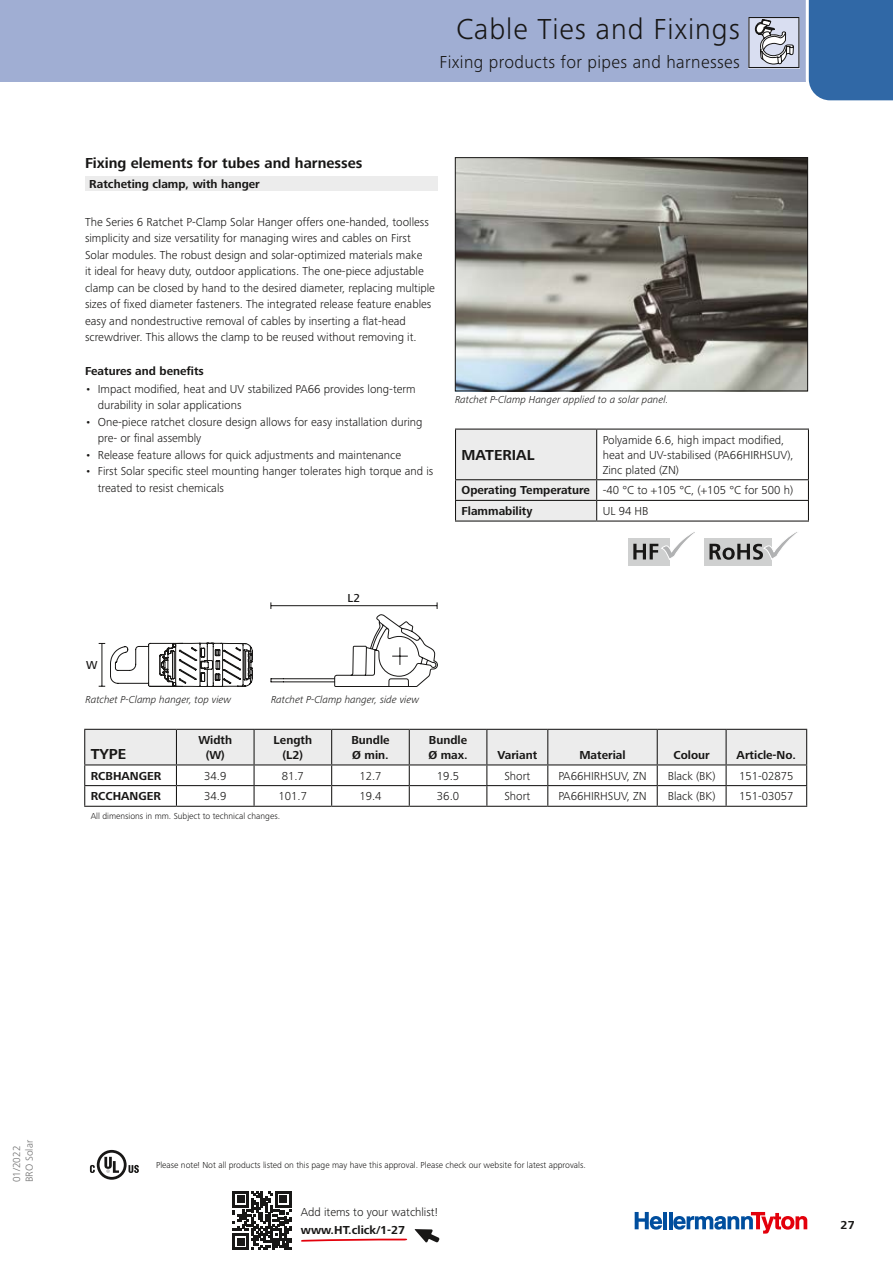
<style>
.page{position:relative;width:893px;height:1263px;background:#fff}
.page>*{position:absolute;margin:0;border:0;box-sizing:border-box;transform-origin:0 0}
.t1{font:300 30px "Frutiger Next LTW1 G";letter-spacing:.03em;color:#181716}
.t2{font:300 18px "Frutiger Next LTW1 G";letter-spacing:.02em;color:#181716}
.t3{font:700 15px "Frutiger Next LTW1 G";color:#181716}
.t4{font:300 12px/16.5px "Frutiger Next LTW1 G";color:#181716}
.t5{font:700 12px/15px "Frutiger Next LTW1 G";color:#181716}
.t6{font:500 12px "Frutiger Next LTW1 G";color:#181716}
.t7{font:italic 300 10.5px "Frutiger Next LTW1 G";color:#181716}
.t8{font:300 10.5px/12.6px "Frutiger Next LTW1 G";color:#6e6e6e}
.t9{font:300 9px "Frutiger Next LTW1 G";color:#181716}
.s1{font-weight:300}
.s2{font-weight:700}
.s3{font-weight:700;color:#fff}
</style>
<div class="page">
<hr style="left:663px;top:1212px;width:4px;height:17px;background:#004e9e">
<hr style="left:669px;top:1212px;width:3px;height:17px;background:#004e9e">
<svg style="left:635px;top:1212px;width:27px;height:17px"></svg>
<svg style="left:673px;top:1212px;width:134px;height:21px"></svg>
<div style="left:0;top:0;width:808px;height:82px;background:#a0aed3"></div>
<svg style="left:301px;top:1238px;width:106px;height:4px"></svg>
<svg style="left:748px;top:0;width:145px;height:101px"></svg>
<img style="left:457px;top:159px;width:349px;height:230px">
<div style="left:455px;top:157px;width:353px;height:234px;border:1px solid #181716"></div>
<svg style="left:414px;top:1229px;width:26px;height:14px"></svg>
<svg style="left:455px;top:429px;width:354px;height:137px"></svg>
<svg style="left:99px;top:643px;width:154px;height:44px"></svg>
<hr style="left:283px;top:678px;width:52px;height:1px;background:#181716">
<hr style="left:283px;top:681px;width:52px;height:1px;background:#181716">
<svg style="left:271px;top:678px;width:12px;height:4px"></svg>
<hr style="left:271px;top:605px;width:166px;height:1px;background:#181716">
<svg style="left:334px;top:602px;width:104px;height:85px"></svg>
<div style="left:85px;top:177px;width:353px;height:14px;background:#ececec"></div>
<svg style="left:90px;top:1150px;width:49px;height:30px"></svg>
<svg style="left:84px;top:729px;width:723px;height:77px"></svg>
<hr style="left:84px;top:806px;width:92px;height:1px;background:#181716">
<hr style="left:176px;top:806px;width:78px;height:1px;background:#181716">
<hr style="left:254px;top:806px;width:78px;height:1px;background:#181716">
<hr style="left:332px;top:806px;width:77px;height:1px;background:#181716">
<hr style="left:409px;top:806px;width:78px;height:1px;background:#181716">
<hr style="left:487px;top:806px;width:61px;height:1px;background:#181716">
<hr style="left:548px;top:806px;width:109px;height:1px;background:#181716">
<hr style="left:657px;top:806px;width:69px;height:1px;background:#181716">
<hr style="left:726px;top:806px;width:81px;height:1px;background:#181716">
<svg style="left:232px;top:1191px;width:59px;height:59px"></svg>
<p class="t3" style="left:85px;top:155px;width:279px">Fixing elements for tubes and harnesses</p>
<p class="t5" style="left:89px;top:177px;width:172px">Ratcheting clamp, with hanger</p>
<h1 class="t1" style="left:456px;top:11px;width:285px">Cable Ties and Fixings</h1>
<h2 class="t2" style="left:440px;top:51px;width:302px">Fixing products for pipes and harnesses</h2>
<p class="t4" style="left:85px;top:214px;width:351px">The Series 6 Ratchet P-Clamp Solar Hanger offers one-handed, toolless simplicity and size versatility for managing wires and cables on First Solar modules. The robust design and solar-optimized materials make<br>it ideal for heavy duty, outdoor applications. The one-piece adjustable clamp can be closed by hand to the desired diameter, replacing multiple sizes of fixed diameter fasteners. The integrated release feature enables easy and nondestructive removal of cables by inserting a flat-head screwdriver. This allows the clamp to be reused without removing it.</p>
<p class="t5" style="left:85px;top:364px;width:120px">Features and benefits</p>
<p class="t4" style="left:98px;top:380px;width:319px;text-indent:-13px">• Impact modified, heat and UV stabilized PA66 provides long-term durability in solar applications</p>
<p class="t4" style="left:98px;top:413px;width:326px;text-indent:-13px">• One-piece ratchet closure design allows for easy installation during pre- or final assembly</p>
<p class="t4" style="left:85px;top:446px;width:318px">• Release feature allows for quick adjustments and maintenance</p>
<p class="t4" style="left:98px;top:463px;width:337px;text-indent:-13px">• First Solar specific steel mounting hanger tolerates high torque and is treated to resist chemicals</p>
<p class="t7" style="left:455px;top:394px;width:215px">Ratchet P-Clamp Hanger applied to a solar panel.</p>
<p class="t4" style="left:603px;top:432px;width:192px;line-height:15px">Polyamide 6.6, high impact modified, heat and UV-stabilised (PA66HIRHSUV),<br>Zinc plated (ZN)</p>
<p class="t5" style="left:461px;top:480px;width:333px;line-height:20.7px">Operating Temperature <span class="s1">-40 °C to +105 °C, (+105 °C for 500 h)<br></span>Flammability</p>
<p class="t3" style="left:461px;top:446px;width:75px">MATERIAL</p>
<p class="t4" style="left:603px;top:503px;width:47px">UL 94 HB</p>
<p class="t6" style="left:86px;top:658px;width:13px">W</p>
<p class="t7" style="left:86px;top:693px;width:147px">Ratchet P-Clamp hanger, top view</p>
<p class="t6" style="left:348px;top:591px;width:14px">L2</p>
<p class="t7" style="left:271px;top:693px;width:150px">Ratchet P-Clamp hanger, side view</p>
<p class="t3" style="left:91px;top:745px;width:37px">TYPE</p>
<p class="t5" style="left:198px;top:733px;width:35px;text-align:center">Width (W)</p>
<p class="t5" style="left:274px;top:733px;width:40px;text-align:center">Length (L2)</p>
<p class="t5" style="left:351px;top:733px;width:40px">Bundle<br>Ø min.</p>
<p class="t5" style="left:428px;top:733px;width:41px">Bundle<br>Ø max.</p>
<p class="t5" style="left:497px;top:748px;width:41px">Variant</p>
<p class="t5" style="left:579px;top:748px;width:48px">Material</p>
<p class="t5" style="left:673px;top:748px;width:38px">Colour</p>
<p class="t5" style="left:737px;top:748px;width:61px">Article-No.</p>
<p class="t5" style="left:91px;top:768px;width:72px">RCBHANGER</p>
<p class="t4" style="left:204px;top:767px;width:24px">34.9</p>
<p class="t4" style="left:282px;top:767px;width:24px">81.7</p>
<p class="t4" style="left:359px;top:767px;width:24px">12.7</p>
<p class="t4" style="left:437px;top:767px;width:24px">19.5</p>
<p class="t4" style="left:504px;top:767px;width:27px">Short</p>
<p class="t4" style="left:558px;top:767px;width:90px">PA66HIRHSUV, ZN</p>
<p class="t4" style="left:668px;top:767px;width:49px">Black (BK)</p>
<p class="t4" style="left:739px;top:767px;width:56px">151-02875</p>
<p class="t5" style="left:91px;top:789px;width:72px">RCCHANGER</p>
<p class="t4" style="left:204px;top:788px;width:24px">34.9</p>
<p class="t4" style="left:279px;top:788px;width:30px">101.7</p>
<p class="t4" style="left:359px;top:788px;width:24px">19.4</p>
<p class="t4" style="left:437px;top:788px;width:24px">36.0</p>
<p class="t4" style="left:504px;top:788px;width:27px">Short</p>
<p class="t4" style="left:558px;top:788px;width:90px">PA66HIRHSUV, ZN</p>
<p class="t4" style="left:668px;top:788px;width:49px">Black (BK)</p>
<p class="t4" style="left:739px;top:788px;width:56px">151-03057</p>
<p class="t9" style="left:91px;top:811px;width:191px">All dimensions in mm. Subject to technical changes.</p>
<p class="t8" style="left:11px;top:1182px;width:44px;rotate:-90deg">01/2022<br>BRO Solar</p>
<p class="t9" style="left:156px;top:1160px;width:431px">Please note! Not all products listed on this page may have this approval. Please check our website for latest approvals.</p>
<p class="t4" style="left:301px;top:1203px;width:138px;line-height:17.7px">Add items to your watchlist! <span class="s2">www.HT.click/1-27</span><span class="s3">?q=2</span></p>
<p class="t5" style="left:841px;top:1218px;width:16px">27</p>
</div>
